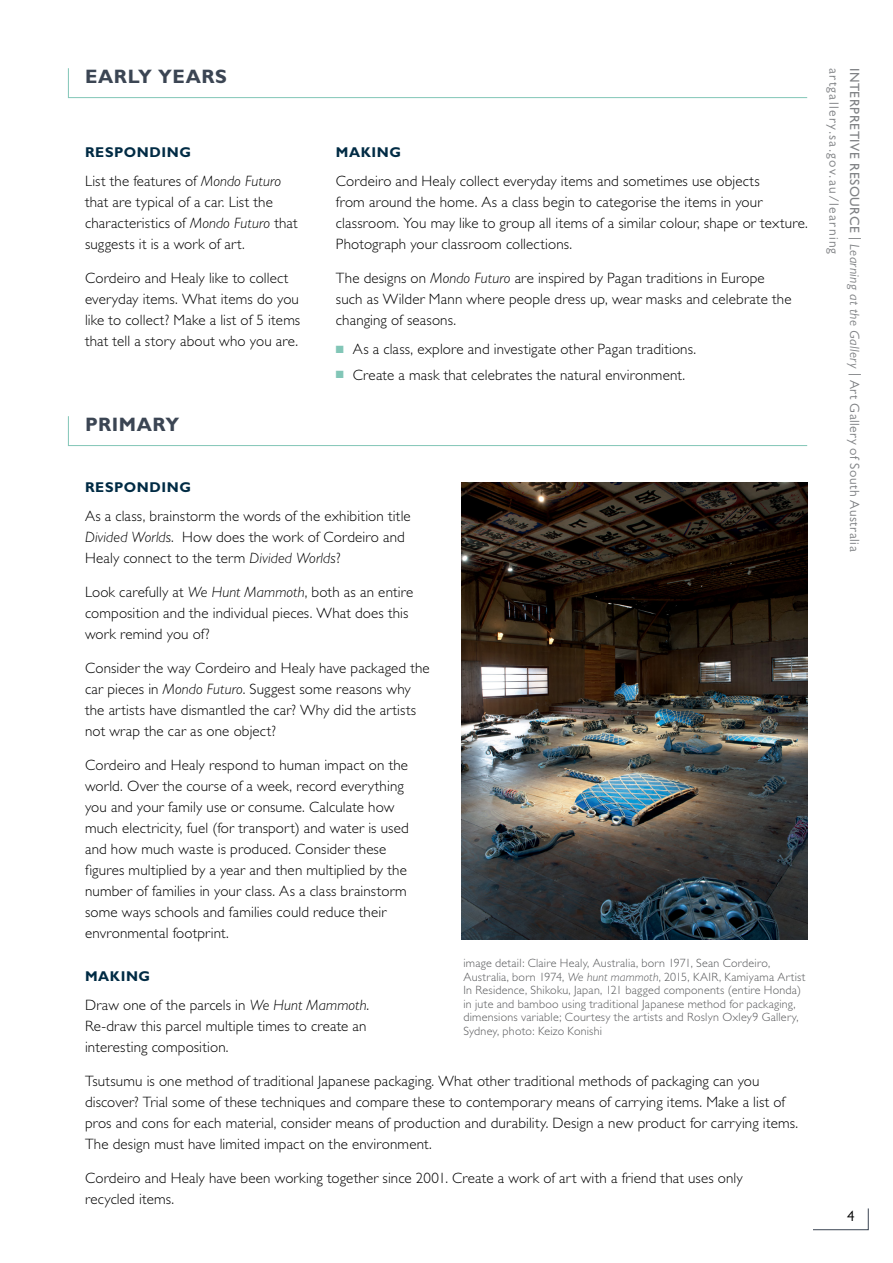
<style>
.page{position:relative;width:893px;height:1263px;background:#fff}
.page>*{position:absolute;margin:0;border:0;box-sizing:border-box;transform-origin:0 0}
.t1{font:700 19.5px "Gill Sans";letter-spacing:.03em;color:#3b4553}
.t2{font:300 15px/21px "Gill Sans";letter-spacing:.01em;color:#000}
.t3{font:15px "Gill Sans";color:#000}
.t4{font:700 14.25px "Gill Sans";letter-spacing:.04em;color:#002b44}
.t5{font:13.5px/20.9px "Gill Sans";letter-spacing:.045em;color:#808285}
.t6{font:300 12px/13.5px "Gill Sans";letter-spacing:.02em;color:#58595b}
.s1{font-style:italic}
.s2{color:#82c6b7}
.s3{font-style:inherit}
</style>
<div class="page">
<svg style="left:68px;top:68px;width:740px;height:30px"></svg>
<svg style="left:68px;top:416px;width:740px;height:30px"></svg>
<img style="left:462px;top:483px;width:346px;height:456px">
<svg style="left:813px;top:1208px;width:56px;height:22px"></svg>
<h1 class="t1" style="left:85px;top:65px;width:144px">EARLY YEARS</h1>
<p class="t4" style="left:85px;top:143px;width:108px">RESPONDING</p>
<p class="t2" style="left:85px;top:171px;width:214px">List the features of <span class="s1">Mondo Futuro </span>that are typical of a car. List the characteristics of <span class="s1">Mondo Futuro</span> that suggests it is a work of art.</p>
<p class="t2" style="left:85px;top:268px;width:217px">Cordeiro and Healy like to collect everyday items. What items do you like to collect? Make a list of 5 items that tell a story about who you are.</p>
<h1 class="t1" style="left:85px;top:413px;width:96px">PRIMARY</h1>
<p class="t4" style="left:336px;top:143px;width:67px">MAKING</p>
<p class="t2" style="left:336px;top:171px;width:473px">Cordeiro and Healy collect everyday items and sometimes use objects<br>from around the home. As a class begin to categorise the items in your classroom. You may like to group all items of a similar colour, shape or texture.<br>Photograph your classroom collections.</p>
<p class="t2" style="left:336px;top:268px;width:457px">The designs on <span class="s1">Mondo Futuro</span> are inspired by Pagan traditions in Europe such as Wilder Mann where people dress up, wear masks and celebrate the changing of seasons.</p>
<p class="t2" style="left:336px;top:339px;width:362px"><span class="s2">■</span> As a class, explore and investigate other Pagan traditions.</p>
<p class="t2" style="left:336px;top:364px;width:351px"><span class="s2">■</span> Create a mask that celebrates the natural environment.</p>
<p class="t4" style="left:85px;top:479px;width:108px">RESPONDING</p>
<p class="t2" style="left:85px;top:506px;width:327px">As a class, brainstorm the words of the exhibition title<br><span class="s1">Divided Worlds</span>. How does the work of Cordeiro and<br>Healy connect to the term <span class="s1">Divided Worlds</span>?</p>
<p class="t2" style="left:85px;top:582px;width:330px">Look carefully at <span class="s1">We Hunt Mammoth</span>, both as an entire composition and the individual pieces. What does this work remind you of?</p>
<p class="t2" style="left:85px;top:657px;width:346px">Consider the way Cordeiro and Healy have packaged the car pieces in <span class="s1">Mondo Futuro</span>. Suggest some reasons why the artists have dismantled the car? Why did the artists not wrap the car as one object?</p>
<p class="t2" style="left:85px;top:754px;width:325px">Cordeiro and Healy respond to human impact on the world. Over the course of a week, record everything you and your family use or consume. Calculate how much electricity, fuel (for transport) and water is used and how much waste is produced. Consider these figures multiplied by a year and then multiplied by the number of families in your class. As a class brainstorm some ways schools and families could reduce their envronmental footprint.</p>
<p class="t6" style="left:463px;top:956px;width:343px">image detail: Claire Healy, Australia, born 1971, Sean Cordeiro, Australia, born 1974, <span class="s1">We hunt mammoth</span>, 2015, KAIR, Kamiyama Artist In Residence, Shikoku, Japan, 121 bagged components (entire Honda) in jute and bamboo using traditional Japanese method for packaging, dimensions variable; Courtesy the artists and Roslyn Oxley9 Gallery, Sydney, photo: Keizo Konishi</p>
<p class="t4" style="left:85px;top:967px;width:67px">MAKING</p>
<p class="t2" style="left:85px;top:995px;width:286px">Draw one of the parcels in <span class="s1">We Hunt Mammoth</span>.<br>Re-draw this parcel multiple times to create an interesting composition.</p>
<p class="t2" style="left:85px;top:1070px;width:715px">Tsutsumu is one method of traditional Japanese packaging. What other traditional methods of packaging can you discover? Trial some of these techniques and compare these to contemporary means of carrying items. Make a list of pros and cons for each material, consider means of production and durability. Design a new product for carrying items.<br>The design must have limited impact on the environment.</p>
<p class="t2" style="left:85px;top:1167px;width:659px">Cordeiro and Healy have been working together since 2001. Create a work of art with a friend that uses only recycled items.</p>
<p class="t5" style="left:865px;top:68px;width:485px;rotate:90deg"><span class="s3">INTERPRETIVE RESOURCE</span> | <span class="s1">Learning at the Gallery</span> | Art Gallery of South Australia artgallery.sa.gov.au/learning</p>
<p class="t3" style="left:847px;top:1207px;width:9px">4</p>
</div>
